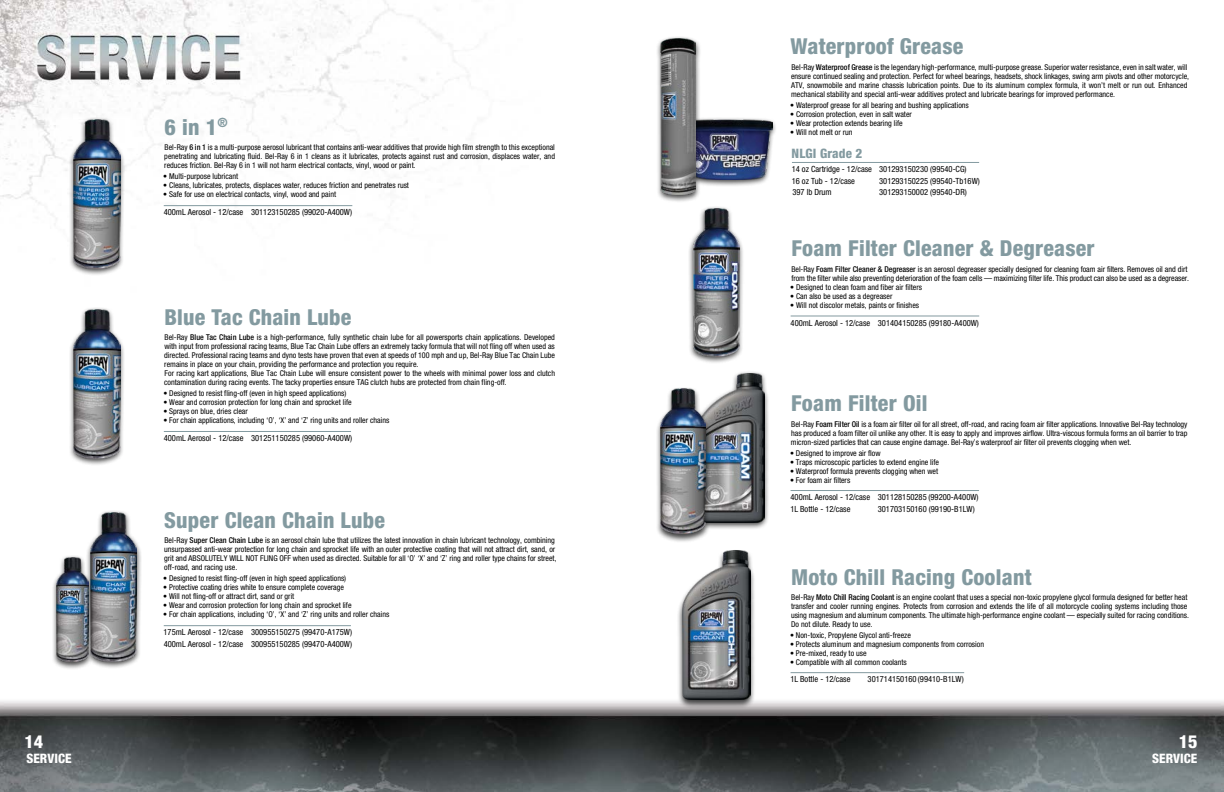
<style>
.page{position:relative;width:1224px;height:792px;background:#fff}
.page>*{position:absolute;margin:0;border:0;box-sizing:border-box;transform-origin:0 0}
.t1{font:800 condensed 22px "Helvetica Neue";letter-spacing:.01em;color:#839aa0}
.t2{font:800 condensed 18px "Helvetica Neue";color:#fff}
.t3{font:800 condensed 13px "Helvetica Neue";color:#fff}
.t4{font:800 condensed 13px "Helvetica Neue";letter-spacing:.01em;color:#839aa0}
.t5{font:condensed 8.5px/11.5px "Helvetica Neue";color:#000}
.t6{font:condensed 8px/9px "Helvetica Neue";color:#000}
.s1{font-weight:500}
</style>
<div class="page">
<img style="left:0;top:0;width:1224px;height:792px">
<div style="left:681px;top:116px;width:96px;height:71px;background:#000;opacity:.75"></div>
<img style="left:701px;top:119px;width:71px;height:60px">
<div style="left:656px;top:36px;width:45px;height:166px;background:#000;opacity:.75"></div>
<img style="left:661px;top:38px;width:35px;height:157px">
<div style="left:85px;top:510px;width:57px;height:159px;background:#000;opacity:.75"></div>
<img style="left:91px;top:512px;width:46px;height:150px">
<div style="left:51px;top:555px;width:43px;height:115px;background:#000;opacity:.75"></div>
<img style="left:56px;top:557px;width:33px;height:105px">
<div style="left:69px;top:307px;width:56px;height:159px;background:#000;opacity:.75"></div>
<img style="left:74px;top:309px;width:46px;height:150px">
<div style="left:69px;top:117px;width:56px;height:159px;background:#000;opacity:.75"></div>
<img style="left:74px;top:120px;width:46px;height:149px">
<div style="left:688px;top:206px;width:57px;height:158px;background:#000;opacity:.75"></div>
<img style="left:693px;top:208px;width:46px;height:149px">
<hr style="left:164px;top:205px;width:188px;height:1px;background:#839aa0">
<hr style="left:791px;top:316px;width:188px;height:1px;background:#839aa0">
<hr style="left:164px;top:431px;width:187px;height:1px;background:#839aa0">
<hr style="left:164px;top:625px;width:187px;height:1px;background:#839aa0">
<hr style="left:792px;top:162px;width:187px;height:1px;background:#839aa0">
<div style="left:691px;top:370px;width:79px;height:160px;background:#000;opacity:.75"></div>
<img style="left:696px;top:373px;width:69px;height:149px">
<div style="left:656px;top:387px;width:55px;height:156px;background:#000;opacity:.75"></div>
<img style="left:661px;top:389px;width:45px;height:145px">
<hr style="left:791px;top:490px;width:188px;height:1px;background:#839aa0">
<div style="left:677px;top:549px;width:79px;height:160px;background:#000;opacity:.75"></div>
<img style="left:682px;top:551px;width:69px;height:149px">
<hr style="left:791px;top:672px;width:173px;height:1px;background:#839aa0">
<h2 class="t2" style="left:24px;top:730px;width:20px">14</h2>
<h3 class="t3" style="left:27px;top:751px;width:47px">SERVICE</h3>
<h1 class="t1" style="left:165px;top:113px;width:65px">6 in 1<sup>®</sup></h1>
<p class="t6" style="left:164px;top:143px;width:392px;text-align:justify">Bel-Ray <span class="s1">6 in 1</span> is a multi-purpose aerosol lubricant that contains anti-wear additives that provide high film strength to this exceptional penetrating and lubricating fluid. Bel-Ray 6 in 1 cleans as it lubricates, protects against rust and corrosion, displaces water, and reduces friction. Bel-Ray 6 in 1 will not harm electrical contacts, vinyl, wood or paint.</p>
<p class="t6" style="left:163px;top:172px;width:76px">• Multi-purpose lubricant</p>
<p class="t6" style="left:163px;top:181px;width:247px">• Cleans, lubricates, protects, displaces water, reduces friction and penetrates rust</p>
<p class="t6" style="left:163px;top:190px;width:174px">• Safe for use on electrical contacts, vinyl, wood and paint</p>
<p class="t5" style="left:164px;top:206px;width:190px">400mL Aerosol - 12/case 301123150285 (99020-A400W)</p>
<h1 class="t1" style="left:164px;top:303px;width:188px">Blue Tac Chain Lube</h1>
<p class="t6" style="left:164px;top:333px;width:392px">Bel-Ray <span class="s1">Blue Tac Chain Lube</span> is a high-performance, fully synthetic chain lube for all powersports chain applications. Developed with input from professional racing teams, Blue Tac Chain Lube offers an extremely tacky formula that will not fling off when used as directed. Professional racing teams and dyno tests have proven that even at speeds of 100 mph and up, Bel-Ray Blue Tac Chain Lube remains in place on your chain, providing the performance and protection you require.<br>For racing kart applications, Blue Tac Chain Lube will ensure consistent power to the wheels with minimal power loss and clutch contamination during racing events. The tacky properties ensure TAG clutch hubs are protected from chain fling-off.</p>
<p class="t6" style="left:163px;top:389px;width:185px">• Designed to resist fling-off (even in high speed applications)</p>
<p class="t6" style="left:163px;top:398px;width:190px">• Wear and corrosion protection for long chain and sprocket life</p>
<p class="t6" style="left:163px;top:407px;width:86px">• Sprays on blue, dries clear</p>
<p class="t6" style="left:163px;top:416px;width:228px">• For chain applications, including ‘O’, ‘X’ and ‘Z’ ring units and roller chains</p>
<p class="t5" style="left:164px;top:432px;width:190px">400mL Aerosol - 12/case 301251150285 (99060-A400W)</p>
<h1 class="t1" style="left:164px;top:506px;width:222px">Super Clean Chain Lube</h1>
<p class="t6" style="left:164px;top:536px;width:394px">Bel-Ray <span class="s1">Super Clean Chain Lube</span> is an aerosol chain lube that utilizes the latest innovation in chain lubricant technology, combining unsurpassed anti-wear protection for long chain and sprocket life with an outer protective coating that will not attract dirt, sand, or grit and ABSOLUTELY WILL NOT FLING OFF when used as directed. Suitable for all ‘O’ ‘X’ and ‘Z’ ring and roller type chains for street, off-road, and racing use.</p>
<p class="t6" style="left:163px;top:574px;width:185px">• Designed to resist fling-off (even in high speed applications)</p>
<p class="t6" style="left:163px;top:583px;width:182px">• Protective coating dries white to ensure complete coverage</p>
<p class="t6" style="left:163px;top:592px;width:133px">• Will not fling-off or attract dirt, sand or grit</p>
<p class="t6" style="left:163px;top:601px;width:190px">• Wear and corrosion protection for long chain and sprocket life</p>
<p class="t6" style="left:163px;top:610px;width:228px">• For chain applications, including ‘O’, ‘X’ and ‘Z’ ring units and roller chains</p>
<p class="t5" style="left:164px;top:626px;width:190px">175mL Aerosol - 12/case 300955150275 (99470-A175W)<br>400mL Aerosol - 12/case 300955150285 (99470-A400W)</p>
<h1 class="t1" style="left:791px;top:32px;width:174px">Waterproof Grease</h1>
<p class="t6" style="left:791px;top:63px;width:400px">Bel-Ray <span class="s1">Waterproof Grease</span> is the legendary high-performance, multi-purpose grease. Superior water resistance, even in salt water, will ensure continued sealing and protection. Perfect for wheel bearings, headsets, shock linkages, swing arm pivots and other motorcycle, ATV, snowmobile and marine chassis lubrication points. Due to its aluminum complex formula, it won’t melt or run out. Enhanced mechanical stability and special anti-wear additives protect and lubricate bearings for improved performance.</p>
<p class="t6" style="left:790px;top:101px;width:180px">• Waterproof grease for all bearing and bushing applications</p>
<p class="t6" style="left:790px;top:110px;width:123px">• Corrosion protection, even in salt water</p>
<p class="t6" style="left:790px;top:119px;width:114px">• Wear protection extends bearing life</p>
<p class="t6" style="left:790px;top:128px;width:64px">• Will not melt or run</p>
<h3 class="t4" style="left:791px;top:145px;width:72px">NLGI Grade 2</h3>
<p class="t5" style="left:792px;top:163px;width:176px">14 oz Cartridge - 12/case 301293150230 (99540-CG)<br>16 oz Tub - 12/case</p>
<p class="t5" style="left:879px;top:175px;width:102px">301293150225 (99540-Tb16W)</p>
<p class="t5" style="left:792px;top:186px;width:41px">397 lb Drum</p>
<p class="t5" style="left:879px;top:186px;width:89px">301293150002 (99540-DR)</p>
<h1 class="t1" style="left:791px;top:235px;width:305px">Foam Filter Cleaner &amp; Degreaser</h1>
<p class="t6" style="left:791px;top:265px;width:399px">Bel-Ray <span class="s1">Foam Filter Cleaner &amp; Degreaser</span> is an aerosol degreaser specially designed for cleaning foam air filters. Removes oil and dirt from the filter while also preventing deterioration of the foam cells — maximizing filter life. This product can also be used as a degreaser.</p>
<p class="t6" style="left:790px;top:283px;width:133px">• Designed to clean foam and fiber air filters</p>
<p class="t6" style="left:790px;top:292px;width:104px">• Can also be used as a degreaser</p>
<p class="t6" style="left:790px;top:301px;width:130px">• Will not discolor metals, paints or finishes</p>
<p class="t5" style="left:791px;top:317px;width:190px">400mL Aerosol - 12/case 301404150285 (99180-A400W)</p>
<h1 class="t1" style="left:791px;top:389px;width:138px">Foam Filter Oil</h1>
<p class="t6" style="left:791px;top:419px;width:398px;text-align:justify">Bel-Ray <span class="s1">Foam Filter Oil</span> is a foam air filter oil for all street, off-road, and racing foam air filter applications. Innovative Bel-Ray technology has produced a foam filter oil unlike any other. It is easy to apply and improves airflow. Ultra-viscous formula forms an oil barrier to trap micron-sized particles that can cause engine damage. Bel-Ray’s waterproof air filter oil prevents clogging when wet.</p>
<p class="t6" style="left:790px;top:448px;width:92px">• Designed to improve air flow</p>
<p class="t6" style="left:790px;top:457px;width:151px">• Traps microscopic particles to extend engine life</p>
<p class="t6" style="left:790px;top:466px;width:150px">• Waterproof formula prevents clogging when wet</p>
<p class="t6" style="left:790px;top:475px;width:62px">• For foam air filters</p>
<p class="t5" style="left:790px;top:491px;width:190px">400mL Aerosol - 12/case 301128150285 (99200-A400W)<br>1L Bottle - 12/case</p>
<p class="t5" style="left:878px;top:503px;width:98px">301703150160 (99190-B1LW)</p>
<h1 class="t1" style="left:791px;top:564px;width:242px">Moto Chill Racing Coolant</h1>
<p class="t6" style="left:791px;top:592px;width:400px">Bel-Ray <span class="s1">Moto Chill Racing Coolant</span> is an engine coolant that uses a special non-toxic propylene glycol formula designed for better heat transfer and cooler running engines. Protects from corrosion and extends the life of all motorcycle cooling systems including those using magnesium and aluminum components. The ultimate high-performance engine coolant — especially suited for racing conditions.<br>Do not dilute. Ready to use.</p>
<p class="t6" style="left:790px;top:630px;width:122px">• Non-toxic, Propylene Glycol anti-freeze</p>
<p class="t6" style="left:790px;top:639px;width:196px">• Protects aluminum and magnesium components from corrosion</p>
<p class="t6" style="left:790px;top:648px;width:78px">• Pre-mixed, ready to use</p>
<p class="t6" style="left:790px;top:657px;width:118px">• Compatible with all common coolants</p>
<p class="t5" style="left:790px;top:673px;width:62px">1L Bottle - 12/case</p>
<p class="t5" style="left:868px;top:673px;width:98px">301714150160 (99410-B1LW)</p>
<h2 class="t2" style="left:1179px;top:730px;width:20px">15</h2>
<h3 class="t3" style="left:1152px;top:751px;width:47px">SERVICE</h3>
</div>
